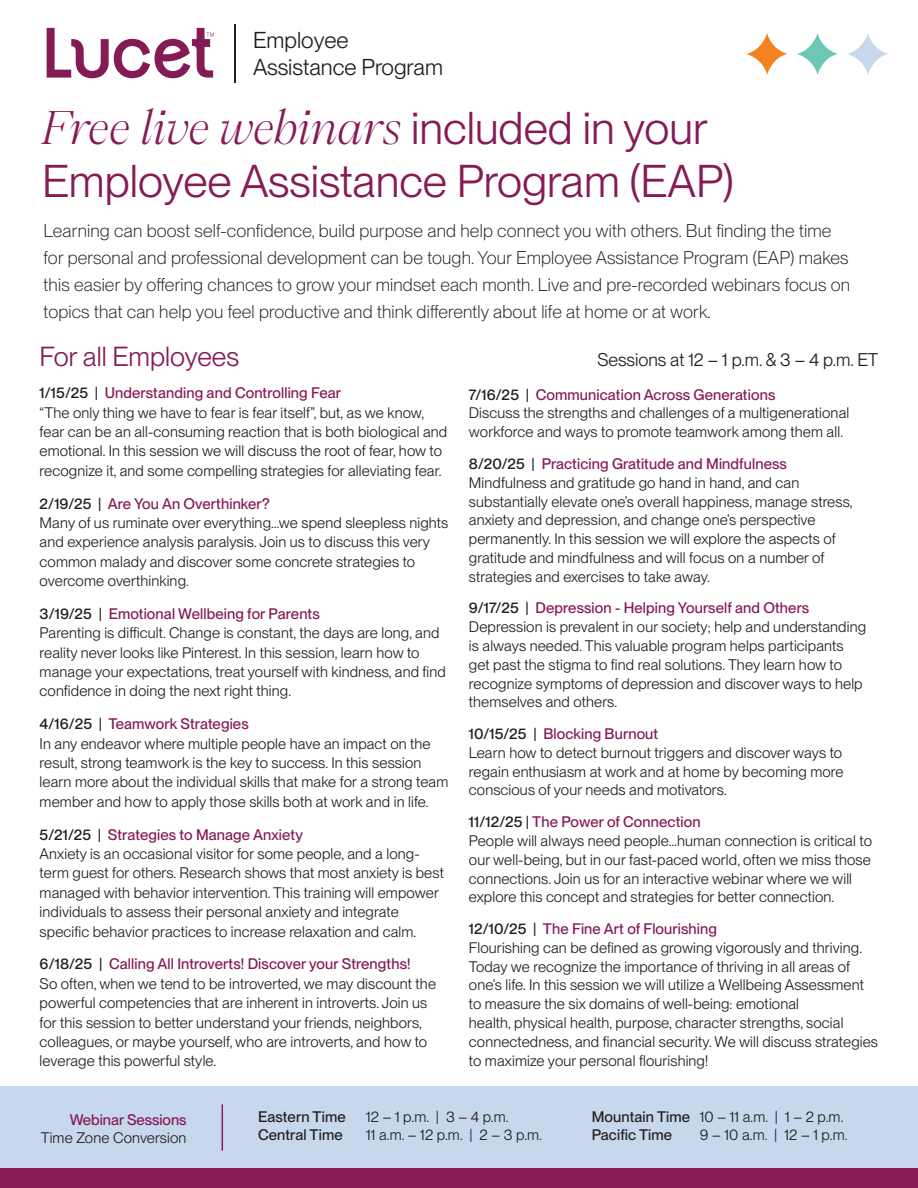
<style>
.page{position:relative;width:918px;height:1188px;background:#fff}
.page>*{position:absolute;margin:0;border:0;box-sizing:border-box;transform-origin:0 0}
.t1{font:45px/53.1px "PP Neue Montreal";color:#861b55}
.t2{font:27px "PP Neue Montreal";color:#861b55}
.t3{font:22.5px/27px "PP Neue Montreal";color:#231f20}
.t4{font:300 18px/27px "PP Neue Montreal";letter-spacing:.01em;color:#231f20}
.t5{font:18px "PP Neue Montreal";color:#231f20}
.t6{font:15px/19.4px "PP Neue Montreal";letter-spacing:.01em;color:#231f20}
.t7{font:500 15px "PP Neue Montreal";letter-spacing:.01em;color:#861b55}
.t8{font:500 15px "PP Neue Montreal";letter-spacing:.01em;color:#231f20}
.s1{font-family:"PP Eiko";font-weight:300;font-style:italic}
.s2{font-weight:500}
.s3{font-weight:500;color:#861b55}
.s4{color:#231f20}
</style>
<div class="page">
<div style="left:0;top:1086px;width:918px;height:83px;background:#c7d8ec"></div>
<div style="left:0;top:1169px;width:918px;height:19px;background:#861b55"></div>
<hr style="left:222px;top:1104px;width:1px;height:47px;background:#861b55">
<svg style="left:746px;top:33px;width:42px;height:42px"></svg>
<svg style="left:797px;top:33px;width:41px;height:42px"></svg>
<svg style="left:847px;top:33px;width:41px;height:42px"></svg>
<svg style="left:47px;top:28px;width:167px;height:50px"></svg>
<hr style="left:234px;top:24px;width:2px;height:58px;background:#231f20">
<h3 class="t3" style="left:253px;top:27px;width:191px">Employee<br>Assistance Program</h3>
<p class="t1" style="left:42px;top:101px;width:693px"><span class="s1">Free live webinars</span> included in your<br>Employee Assistance Program (EAP)</p>
<p class="t4" style="left:44px;top:217px;width:808px">Learning can boost self-confidence, build purpose and help connect you with others. But finding the time for personal and professional development can be tough. Your Employee Assistance Program (EAP) makes this easier by offering chances to grow your mindset each month. Live and pre-recorded webinars focus on topics that can help you feel productive and think differently about life at home or at work.</p>
<p class="t2" style="left:40px;top:341px;width:201px">For all Employees</p>
<p class="t5" style="left:597px;top:349px;width:283px">Sessions at 12 – 1 p.m. &amp; 3 – 4 p.m. ET</p>
<p class="t6" style="left:40px;top:383px;width:409px"><span class="s2">1/15/25 |</span> <span class="s3">Understanding and Controlling Fear<br></span>“The only thing we have to fear is fear itself”, but, as we know, fear can be an all-consuming reaction that is both biological and emotional. In this session we will discuss the root of fear, how to recognize it, and some compelling strategies for alleviating fear.</p>
<p class="t6" style="left:40px;top:494px;width:410px"><span class="s2">2/19/25 |</span> <span class="s3">Are You An Overthinker?<br></span>Many of us ruminate over everything…we spend sleepless nights and experience analysis paralysis. Join us to discuss this very common malady and discover some concrete strategies to overcome overthinking.</p>
<p class="t6" style="left:40px;top:604px;width:408px"><span class="s2">3/19/25 |</span> <span class="s3">Emotional Wellbeing for Parents<br></span>Parenting is difficult. Change is constant, the days are long, and reality never looks like Pinterest. In this session, learn how to manage your expectations, treat yourself with kindness, and find confidence in doing the next right thing.</p>
<p class="t7" style="left:40px;top:715px;width:211px"><span class="s4">4/16/25 |</span> Teamwork Strategies</p>
<p class="t6" style="left:40px;top:734px;width:410px">In any endeavor where multiple people have an impact on the result, strong teamwork is the key to success. In this session learn more about the individual skills that make for a strong team member and how to apply those skills both at work and in life.</p>
<p class="t7" style="left:40px;top:825px;width:265px"><span class="s4">5/21/25 |</span> Strategies to Manage Anxiety</p>
<p class="t6" style="left:40px;top:844px;width:406px">Anxiety is an occasional visitor for some people, and a long&shy;term guest for others. Research shows that most anxiety is best managed with behavior intervention. This training will empower individuals to assess their personal anxiety and integrate specific behavior practices to increase relaxation and calm.</p>
<p class="t7" style="left:40px;top:955px;width:372px"><span class="s4">6/18/25 |</span> Calling All Introverts! Discover your Strengths!</p>
<p class="t6" style="left:40px;top:974px;width:398px">So often, when we tend to be introverted, we may discount the powerful competencies that are inherent in introverts. Join us for this session to better understand your friends, neighbors, colleagues, or maybe yourself, who are introverts, and how to leverage this powerful style.</p>
<p class="t7" style="left:469px;top:385px;width:308px"><span class="s4">7/16/25 |</span> Communication Across Generations</p>
<p class="t6" style="left:469px;top:404px;width:382px;line-height:18.8px">Discuss the strengths and challenges of a multigenerational workforce and ways to promote teamwork among them all.</p>
<p class="t7" style="left:469px;top:455px;width:320px"><span class="s4">8/20/25 |</span> Practicing Gratitude and Mindfulness</p>
<p class="t6" style="left:469px;top:473px;width:385px;line-height:18.8px">Mindfulness and gratitude go hand in hand, and can substantially elevate one’s overall happiness, manage stress, anxiety and depression, and change one’s perspective permanently. In this session we will explore the aspects of gratitude and mindfulness and will focus on a number of strategies and exercises to take away.</p>
<p class="t7" style="left:469px;top:599px;width:342px"><span class="s4">9/17/25 |</span> Depression - Helping Yourself and Others</p>
<p class="t6" style="left:469px;top:617px;width:399px;line-height:18.8px">Depression is prevalent in our society; help and understanding is always needed. This valuable program helps participants get past the stigma to find real solutions. They learn how to recognize symptoms of depression and discover ways to help themselves and others.</p>
<p class="t7" style="left:469px;top:725px;width:191px"><span class="s4">10/15/25 |</span> Blocking Burnout</p>
<p class="t6" style="left:469px;top:743px;width:376px;line-height:18.8px;text-align:justify">Learn how to detect burnout triggers and discover ways to regain enthusiasm at work and at home by becoming more conscious of your needs and motivators.</p>
<p class="t7" style="left:469px;top:813px;width:233px"><span class="s4">11/12/25 |</span> The Power of Connection</p>
<p class="t6" style="left:469px;top:831px;width:405px;line-height:18.8px">People will always need people…human connection is critical to our well-being, but in our fast-paced world, often we miss those connections. Join us for an interactive webinar where we will explore this concept and strategies for better connection.</p>
<p class="t7" style="left:469px;top:920px;width:250px"><span class="s4">12/10/25 |</span> The Fine Art of Flourishing</p>
<p class="t6" style="left:469px;top:938px;width:411px;line-height:18.8px">Flourishing can be defined as growing vigorously and thriving.<br>Today we recognize the importance of thriving in all areas of one’s life. In this session we will utilize a Wellbeing Assessment to measure the six domains of well-being: emotional<br>health, physical health, purpose, character strengths, social connectedness, and financial security. We will discuss strategies to maximize your personal flourishing!</p>
<p class="t7" style="left:70px;top:1111px;width:118px">Webinar Sessions</p>
<p class="t6" style="left:41px;top:1128px;width:147px">Time Zone Conversion</p>
<p class="t8" style="left:258px;top:1108px;width:89px">Eastern Time</p>
<p class="t6" style="left:366px;top:1107px;width:144px">12 – 1 p.m. | 3 – 4 p.m.</p>
<p class="t8" style="left:258px;top:1126px;width:86px">Central Time</p>
<p class="t6" style="left:366px;top:1125px;width:177px">11 a.m. – 12 p.m. | 2 – 3 p.m.</p>
<p class="t6" style="left:592px;top:1107px;width:253px"><span class="s2">Mountain Time</span> 10 – 11 a.m. | 1 – 2 p.m.</p>
<p class="t8" style="left:592px;top:1126px;width:82px">Pacific Time</p>
<p class="t6" style="left:700px;top:1125px;width:149px">9 – 10 a.m. | 12 – 1 p.m.</p>
</div>
